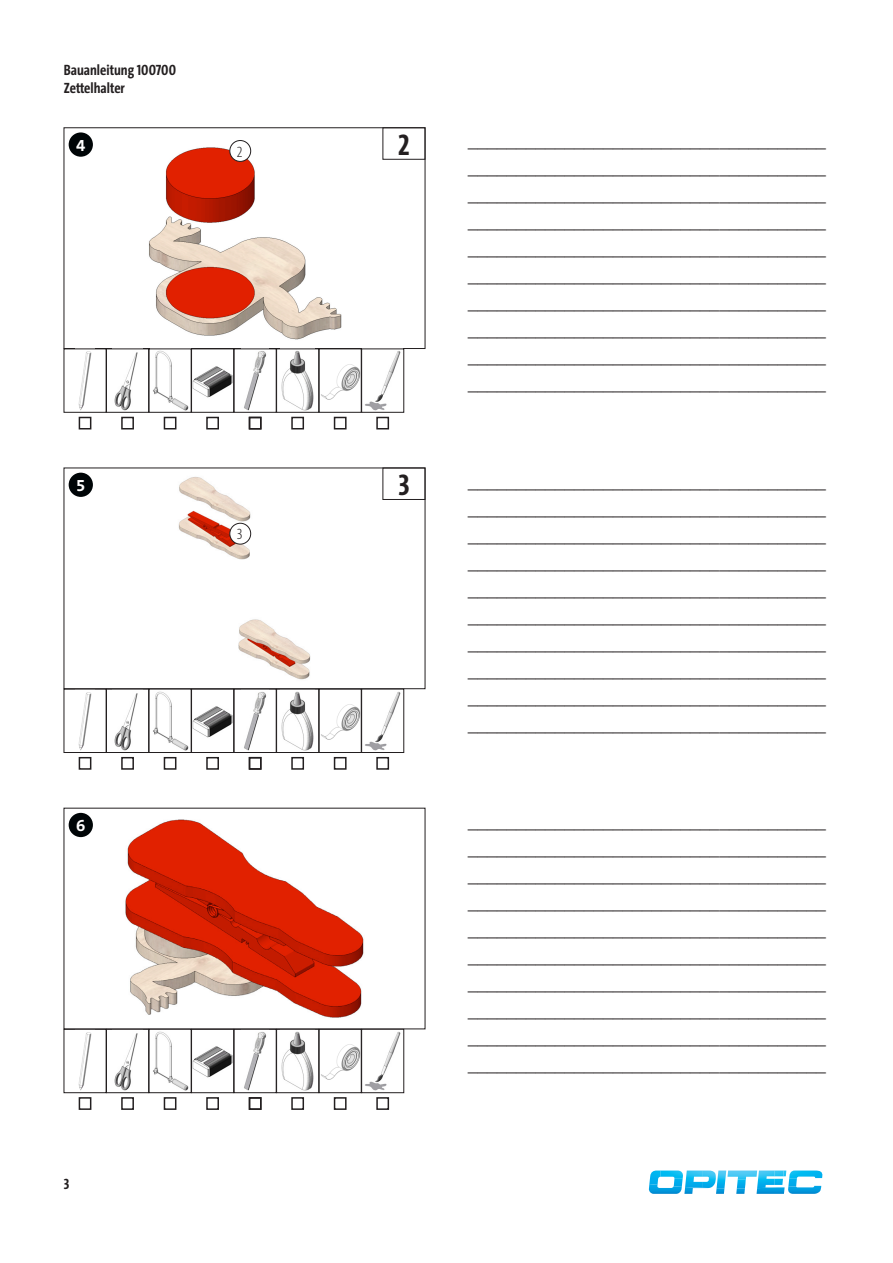
<style>
.page{position:relative;width:893px;height:1263px;background:#fff}
.page>*{position:absolute;margin:0;border:0;box-sizing:border-box;transform-origin:0 0}
.Anleitungstext-Inhal{font:700 30px "The Sans Cd LF7";color:#231f20}
.Anleitungstext-Inhal-2{font:200 22.5px/27px "The Sans Cd LF2";color:#231f20;text-align:justify}
.t1{font:700 16.8px "The Sans B W7";color:#fff}
.Beschreibung_linksbü{font:700 15px "The Sans Cd LF7";color:#231f20}
.t2{font:200 15px "The Sans Cd LF2";color:#231f20}
</style>
<div class="page">
<svg style="left:648px;top:1170px;width:175px;height:24px"></svg>
<img style="left:178px;top:477px;width:133px;height:203px">
<div style="left:64px;top:468px;width:361px;height:221px;border:1px solid #231f20"></div>
<img style="left:149px;top:140px;width:193px;height:200px">
<img style="left:193px;top:366px;width:39px;height:32px">
<div style="left:191px;top:349px;width:43px;height:63px;border:1px solid #231f20"></div>
<img style="left:153px;top:351px;width:36px;height:59px">
<img style="left:321px;top:364px;width:38px;height:36px">
<img style="left:281px;top:351px;width:33px;height:59px">
<div style="left:276px;top:349px;width:43px;height:63px;border:1px solid #231f20"></div>
<img style="left:244px;top:351px;width:22px;height:59px">
<img style="left:365px;top:351px;width:36px;height:59px">
<div style="left:361px;top:349px;width:43px;height:63px;border:1px solid #231f20"></div>
<img style="left:114px;top:352px;width:24px;height:58px">
<div style="left:106px;top:349px;width:43px;height:63px;border:1px solid #231f20"></div>
<img style="left:78px;top:351px;width:14px;height:59px">
<div style="left:121px;top:417px;width:13px;height:12px;border:2px solid #231f20"></div>
<div style="left:164px;top:417px;width:12px;height:12px;border:2px solid #231f20"></div>
<div style="left:206px;top:417px;width:13px;height:12px;border:2px solid #231f20"></div>
<div style="left:79px;top:417px;width:12px;height:12px;border:2px solid #231f20"></div>
<div style="left:291px;top:417px;width:13px;height:12px;border:2px solid #231f20"></div>
<div style="left:334px;top:417px;width:13px;height:12px;border:2px solid #231f20"></div>
<div style="left:376px;top:417px;width:13px;height:12px;border:2px solid #231f20"></div>
<div style="left:249px;top:417px;width:12px;height:12px;border:2px solid #231f20"></div>
<div style="left:68px;top:132px;width:26px;height:26px;background:#000507;border-radius:50%"></div>
<div style="left:67px;top:131px;width:28px;height:27px;border:2px solid #fff;border-radius:50%"></div>
<div style="left:68px;top:472px;width:26px;height:26px;background:#000507;border-radius:50%"></div>
<div style="left:67px;top:471px;width:28px;height:28px;border:2px solid #fff;border-radius:50%"></div>
<img style="left:193px;top:706px;width:39px;height:32px">
<div style="left:191px;top:689px;width:43px;height:64px;border:1px solid #231f20"></div>
<img style="left:153px;top:691px;width:36px;height:60px">
<img style="left:321px;top:704px;width:38px;height:36px">
<img style="left:281px;top:691px;width:33px;height:60px">
<div style="left:276px;top:689px;width:43px;height:64px;border:1px solid #231f20"></div>
<img style="left:244px;top:692px;width:23px;height:59px">
<img style="left:365px;top:691px;width:36px;height:60px">
<div style="left:361px;top:689px;width:43px;height:64px;border:1px solid #231f20"></div>
<img style="left:114px;top:693px;width:24px;height:58px">
<div style="left:106px;top:689px;width:43px;height:64px;border:1px solid #231f20"></div>
<img style="left:78px;top:692px;width:14px;height:59px">
<div style="left:121px;top:757px;width:13px;height:13px;border:2px solid #231f20"></div>
<div style="left:164px;top:757px;width:12px;height:13px;border:2px solid #231f20"></div>
<div style="left:206px;top:757px;width:13px;height:13px;border:2px solid #231f20"></div>
<div style="left:79px;top:757px;width:12px;height:13px;border:2px solid #231f20"></div>
<div style="left:291px;top:757px;width:13px;height:13px;border:2px solid #231f20"></div>
<div style="left:334px;top:757px;width:13px;height:13px;border:2px solid #231f20"></div>
<div style="left:376px;top:757px;width:13px;height:13px;border:2px solid #231f20"></div>
<div style="left:249px;top:757px;width:12px;height:13px;border:2px solid #231f20"></div>
<img style="left:125px;top:819px;width:239px;height:199px">
<img style="left:193px;top:1046px;width:39px;height:32px">
<div style="left:191px;top:1029px;width:43px;height:64px;border:1px solid #231f20"></div>
<img style="left:153px;top:1031px;width:36px;height:60px">
<div style="left:149px;top:1029px;width:42px;height:64px;border:1px solid #231f20"></div>
<img style="left:321px;top:1044px;width:38px;height:36px">
<div style="left:319px;top:1029px;width:42px;height:64px;border:1px solid #231f20"></div>
<img style="left:281px;top:1031px;width:33px;height:60px">
<div style="left:276px;top:1029px;width:43px;height:64px;border:1px solid #231f20"></div>
<img style="left:244px;top:1032px;width:23px;height:59px">
<div style="left:234px;top:1029px;width:42px;height:64px;border:1px solid #231f20"></div>
<img style="left:365px;top:1031px;width:36px;height:60px">
<div style="left:361px;top:1029px;width:43px;height:64px;border:1px solid #231f20"></div>
<img style="left:114px;top:1033px;width:24px;height:58px">
<div style="left:106px;top:1029px;width:43px;height:64px;border:1px solid #231f20"></div>
<img style="left:78px;top:1032px;width:14px;height:59px">
<div style="left:64px;top:1029px;width:42px;height:64px;border:1px solid #231f20"></div>
<div style="left:121px;top:1097px;width:13px;height:13px;border:2px solid #231f20"></div>
<div style="left:164px;top:1097px;width:12px;height:13px;border:2px solid #231f20"></div>
<div style="left:206px;top:1097px;width:13px;height:13px;border:2px solid #231f20"></div>
<div style="left:79px;top:1097px;width:12px;height:13px;border:2px solid #231f20"></div>
<div style="left:291px;top:1097px;width:13px;height:13px;border:2px solid #231f20"></div>
<div style="left:334px;top:1097px;width:13px;height:13px;border:2px solid #231f20"></div>
<div style="left:376px;top:1097px;width:13px;height:13px;border:2px solid #231f20"></div>
<div style="left:249px;top:1097px;width:12px;height:13px;border:2px solid #231f20"></div>
<div style="left:68px;top:812px;width:26px;height:26px;background:#000507;border-radius:50%"></div>
<div style="left:67px;top:811px;width:28px;height:28px;border:2px solid #fff;border-radius:50%"></div>
<div style="left:383px;top:468px;width:42px;height:32px;border:1px solid #231f20"></div>
<div style="left:230px;top:141px;width:21px;height:20px;background:#fff;border-radius:50%"></div>
<div style="left:230px;top:140px;width:21px;height:22px;border:1px solid #231f20;border-radius:50%"></div>
<div style="left:230px;top:523px;width:21px;height:21px;background:#fff;border-radius:50%"></div>
<div style="left:230px;top:523px;width:21px;height:21px;border:1px solid #231f20;border-radius:50%"></div>
<p class="Beschreibung_linksbü" style="left:64px;top:60px;width:114px">Bauanleitung 100700</p>
<p class="Beschreibung_linksbü" style="left:64px;top:78px;width:63px">Zettelhalter</p>
<p class="t1" style="left:76px;top:134px;width:11px">4</p>
<p class="t2" style="left:237px;top:142px;width:7px">2</p>
<p class="t1" style="left:76px;top:475px;width:11px">5</p>
<p class="t1" style="left:76px;top:815px;width:11px">6</p>
<p class="t2" style="left:237px;top:525px;width:7px">3</p>
<p class="Beschreibung_linksbü" style="left:64px;top:1174px;width:7px">3</p>
<p class="Anleitungstext-Inhal" style="left:398px;top:125px;width:13px">2</p>
<p class="Anleitungstext-Inhal" style="left:398px;top:466px;width:13px">3</p>
<p class="Anleitungstext-Inhal-2" style="left:468px;top:123px;width:360px">_____________________________________ _____________________________________ _____________________________________ _____________________________________ _____________________________________ _____________________________________ _____________________________________ _____________________________________ _____________________________________ _____________________________________</p>
<p class="Anleitungstext-Inhal-2" style="left:468px;top:463px;width:360px">_____________________________________ _____________________________________ _____________________________________ _____________________________________ _____________________________________ _____________________________________ _____________________________________ _____________________________________ _____________________________________ _____________________________________</p>
<p class="Anleitungstext-Inhal-2" style="left:468px;top:803px;width:360px">_____________________________________ _____________________________________ _____________________________________ _____________________________________ _____________________________________ _____________________________________ _____________________________________ _____________________________________ _____________________________________ _____________________________________</p>
</div>
